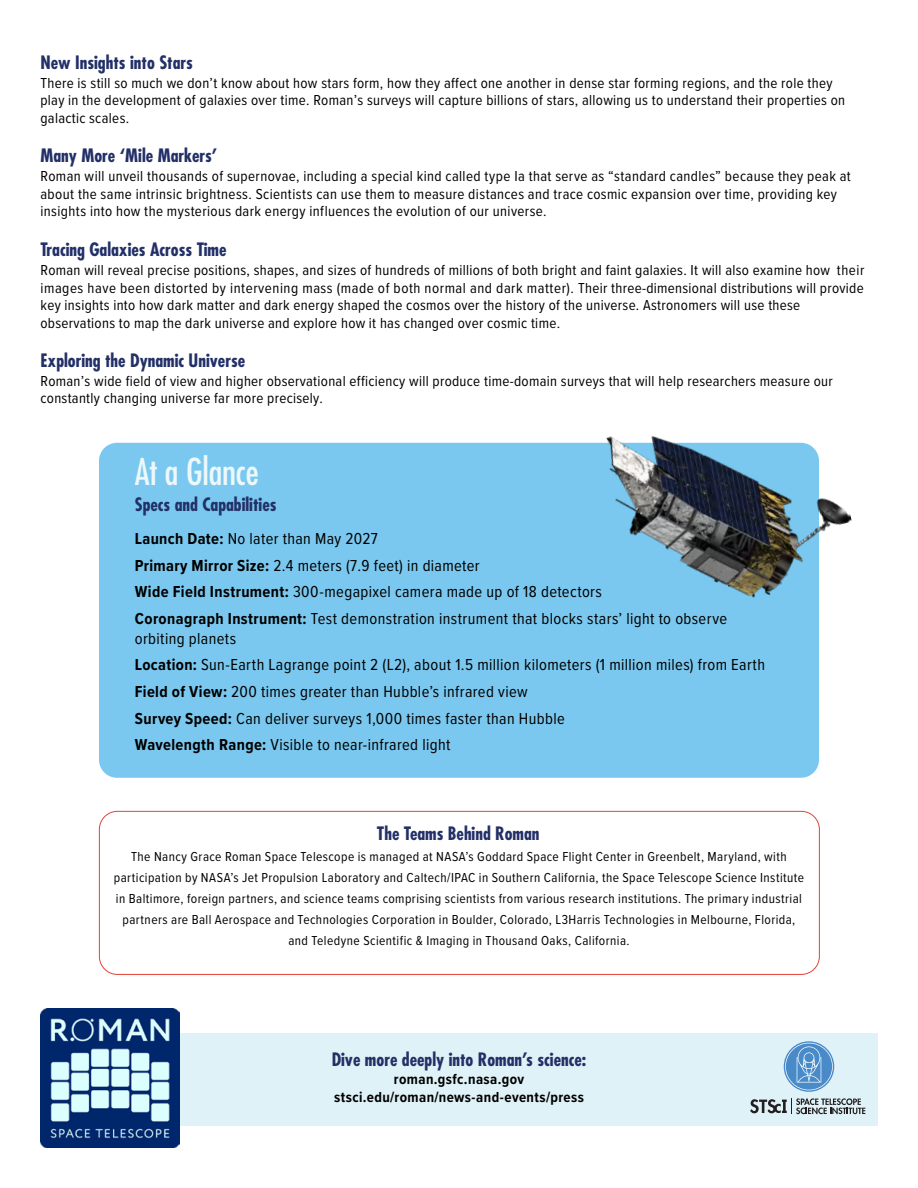
<style>
.page{position:relative;width:918px;height:1188px;background:#fff}
.page>*{position:absolute;margin:0;border:0;box-sizing:border-box;transform-origin:0 0}
.body{font:condensed 36px "Futura Std";letter-spacing:-.005em;color:#edf8fa}
.body-2{font:700 condensed 18px "Futura Std";color:#223067}
.sub_2{font:700 condensed 18px "Futura Std";color:#223067}
.body-3{font:16.5px/26.5px "Proxima Nova Cond";letter-spacing:.02em;color:#000}
.body-4{font:15px/17.9px "Proxima Nova Cond";letter-spacing:.02em;color:#000}
.body-5{font:700 15px "Proxima Nova Cond";letter-spacing:.025em;color:#000}
.body-6{font:13.5px/21px "Proxima Nova Cond";letter-spacing:.03em;color:#000;text-align:center}
.s1{font-weight:700}
</style>
<div class="page">
<div style="left:99px;top:443px;width:720px;height:335px;background:#7ac8ef;border-radius:18px"></div>
<div style="left:153px;top:1033px;width:725px;height:93px;background:#dff2f7"></div>
<img style="left:591px;top:435px;width:261px;height:163px">
<img style="left:40px;top:1008px;width:140px;height:139px">
<svg style="left:784px;top:1041px;width:50px;height:51px"></svg>
<svg style="left:785px;top:1043px;width:48px;height:47px;background:#76a9d6"></svg>
<svg style="left:750px;top:1098px;width:115px;height:16px"></svg>
<div style="left:99px;top:811px;width:721px;height:164px;border:1px solid #e2433a;border-radius:18px"></div>
<p class="body-2" style="left:40px;top:51px;width:154px">New Insights into Stars</p>
<p class="body-4" style="left:40px;top:73px;width:806px">There is still so much we don’t know about how stars form, how they affect one another in dense star forming regions, and the role they play in the development of galaxies over time. Roman’s surveys will capture billions of stars, allowing us to understand their properties on galactic scales.</p>
<p class="body-2" style="left:40px;top:145px;width:178px">Many More ‘Mile Markers’</p>
<p class="body-4" style="left:40px;top:166px;width:812px">Roman will unveil thousands of supernovae, including a special kind called type Ia that serve as “standard candles” because they peak at about the same intrinsic brightness. Scientists can use them to measure distances and trace cosmic expansion over time, providing key insights into how the mysterious dark energy influences the evolution of our universe.</p>
<p class="body-2" style="left:40px;top:238px;width:188px">Tracing Galaxies Across Time</p>
<p class="body-4" style="left:40px;top:260px;width:825px">Roman will reveal precise positions, shapes, and sizes of hundreds of millions of both bright and faint galaxies. It will also examine how their images have been distorted by intervening mass (made of both normal and dark matter). Their three-dimensional distributions will provide key insights into how dark matter and dark energy shaped the cosmos over the history of the universe. Astronomers will use these observations to map the dark universe and explore how it has changed over cosmic time.</p>
<p class="body-2" style="left:40px;top:350px;width:206px">Exploring the Dynamic Universe</p>
<p class="body-4" style="left:40px;top:372px;width:794px;line-height:17.1px">Roman’s wide field of view and higher observational efficiency will produce time-domain surveys that will help researchers measure our constantly changing universe far more precisely.</p>
<p class="body" style="left:135px;top:450px;width:125px">At a Glance</p>
<p class="body-2" style="left:135px;top:493px;width:143px">Specs and Capabilities</p>
<p class="body-3" style="left:135px;top:525px;width:469px"><span class="s1">Launch Date:</span> No later than May 2027<br><span class="s1">Primary Mirror Size:</span> 2.4 meters (7.9 feet) in diameter<br><span class="s1">Wide Field Instrument:</span> 300-megapixel camera made up of 18 detectors</p>
<p class="body-3" style="left:135px;top:608px;width:594px;line-height:19.8px"><span class="s1">Coronagraph Instrument:</span> Test demonstration instrument that blocks stars’ light to observe orbiting planets</p>
<p class="body-3" style="left:135px;top:651px;width:632px"><span class="s1">Location:</span> Sun-Earth Lagrange point 2 (L2), about 1.5 million kilometers (1 million miles) from Earth</p>
<p class="body-3" style="left:135px;top:678px;width:394px"><span class="s1">Field of View:</span> 200 times greater than Hubble’s infrared view</p>
<p class="body-3" style="left:135px;top:704px;width:432px"><span class="s1">Survey Speed:</span> Can deliver surveys 1,000 times faster than Hubble</p>
<p class="body-3" style="left:135px;top:731px;width:317px"><span class="s1">Wavelength Range:</span> Visible to near-infrared light</p>
<p class="sub_2" style="left:377px;top:822px;width:164px">The Teams Behind Roman</p>
<p class="body-6" style="left:114px;top:846px;width:692px">The Nancy Grace Roman Space Telescope is managed at NASA’s Goddard Space Flight Center in Greenbelt, Maryland, with participation by NASA’s Jet Propulsion Laboratory and Caltech/IPAC in Southern California, the Space Telescope Science Institute in Baltimore, foreign partners, and science teams comprising scientists from various research institutions. The primary industrial partners are Ball Aerospace and Technologies Corporation in Boulder, Colorado, L3Harris Technologies in Melbourne, Florida, and Teledyne Scientific &amp; Imaging in Thousand Oaks, California.</p>
<p class="sub_2" style="left:332px;top:1048px;width:256px">Dive more deeply into Roman’s science:</p>
<p class="body-5" style="left:394px;top:1068px;width:132px">roman.gsfc.nasa.gov</p>
<p class="body-5" style="left:334px;top:1086px;width:251px">stsci.edu/roman/news-and-events/press</p>
</div>
